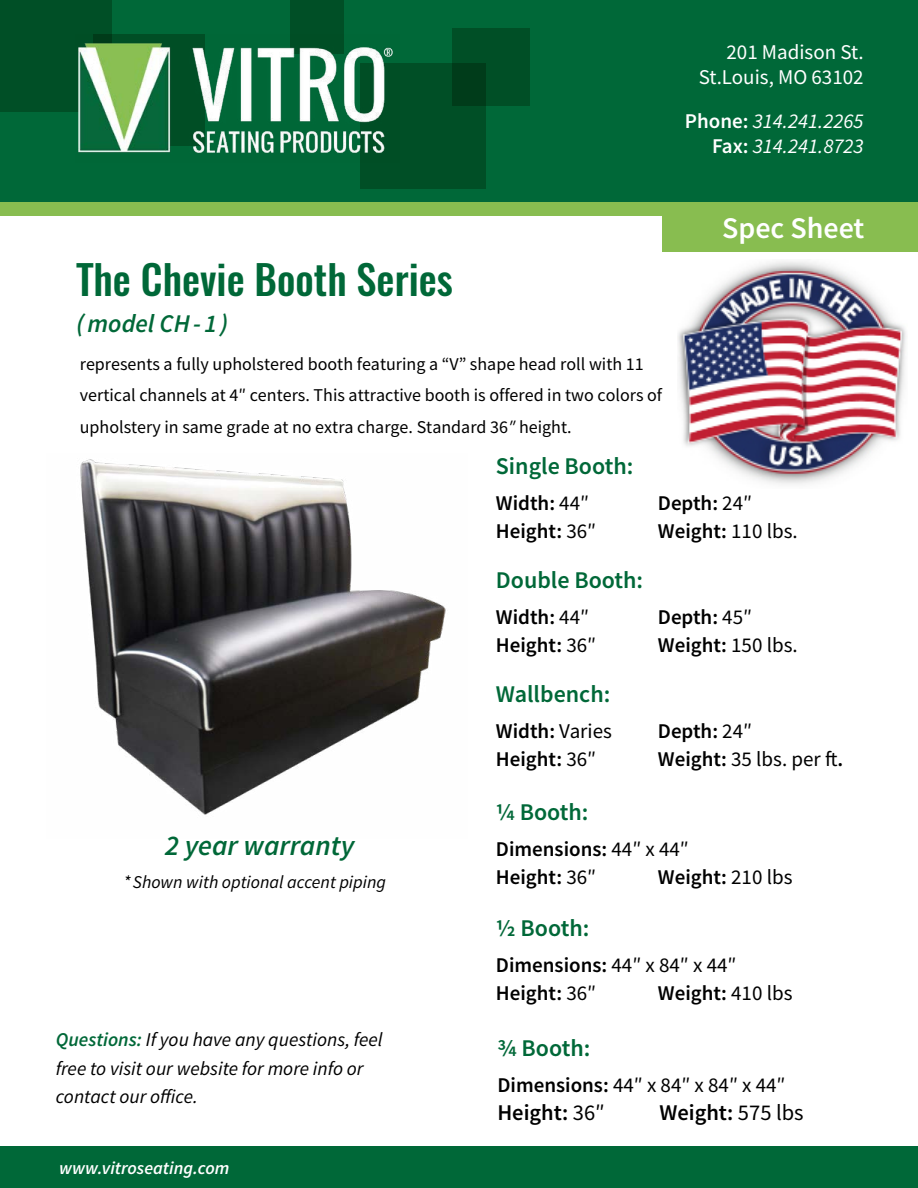
<style>
.page{position:relative;width:918px;height:1188px;background:#fff}
.page>*{position:absolute;margin:0;border:0;box-sizing:border-box;transform-origin:0 0}
.t1{font:500 40.5px "Oswald";color:#006838}
.t2{font:600 30px "Source Sans Pro";color:#fff}
.t3{font:italic 600 28.5px "Source Sans Pro";color:#006838}
.t4{font:italic 600 25.5px "Source Sans Pro";color:#006838}
.t5{font:600 24px "Source Sans Pro";color:#006838}
.t6{font:600 22.5px "Source Sans Pro";color:#000}
.t7{font:600 21px/28.5px "Source Sans Pro";color:#000}
.t8{font:21px "Source Sans Pro";color:#000}
.t9{font:italic 21px/25.2px "Source Sans Pro";color:#fff;text-align:right}
.t10{font:21px/25.2px "Source Sans Pro";color:#fff;text-align:right}
.t11{font:italic 19.5px/28.5px "Source Sans Pro";color:#000}
.t12{font:18px/31.5px "Source Sans Pro";color:#000}
.t13{font:italic 18px "Source Sans Pro";color:#000}
.t14{font:italic 600 18px "Source Sans Pro";color:#fff}
.s1{font-weight:600;font-style:normal}
.s2{font-style:italic}
.s3{font-weight:600;color:#006838}
.s4{font-weight:400}
.s5{font-weight:600}
</style>
<div class="page">
<img style="left:678px;top:261px;width:228px;height:223px">
<div style="left:0;top:0;width:918px;height:205px;background:#006838"></div>
<div style="left:0;top:0;width:112px;height:112px;background:#004f26"></div>
<div style="left:290px;top:0;width:54px;height:54px;background:#004f26"></div>
<div style="left:360px;top:63px;width:126px;height:126px;background:#004f26"></div>
<div style="left:452px;top:29px;width:77px;height:77px;background:linear-gradient(to right,#00421e,#005228)"></div>
<div style="left:0;top:202px;width:918px;height:14px;background:#88bd50"></div>
<div style="left:0;top:1147px;width:918px;height:41px;background:#006838"></div>
<div style="left:662px;top:204px;width:256px;height:48px;background:#88bd50"></div>
<img style="left:80px;top:459px;width:366px;height:356px">
<img style="left:78px;top:35px;width:315px;height:118px">
<p class="t10" style="left:699px;top:40px;width:166px">201 Madison St.<br>St.Louis, MO 63102</p>
<p class="t9" style="left:685px;top:108px;width:180px"><span class="s1">Phone:</span> 314.241.2265<br><span class="s1">Fax:</span> 314.241.8723</p>
<h1 class="t1" style="left:76px;top:251px;width:378px">The Chevie Booth Series</h1>
<p class="t4" style="left:76px;top:307px;width:153px">(model CH- 1 )</p>
<p class="t12" style="left:80px;top:348px;width:584px">represents a fully upholstered booth featuring a “V” shape head roll with 11 vertical channels at 4″ centers. This attractive booth is offered in two colors of upholstery in same grade at no extra charge. Standard 36<span class="s2">″</span> height.</p>
<h2 class="t2" style="left:722px;top:208px;width:144px">Spec Sheet</h2>
<h3 class="t3" style="left:165px;top:827px;width:191px">2 year warranty</h3>
<p class="t13" style="left:123px;top:871px;width:264px">*Shown with optional accent piping</p>
<p class="t11" style="left:56px;top:1025px;width:328px"><span class="s3">Questions:</span> If you have any questions, feel free to visit our website for more info or contact our office.</p>
<p class="t14" style="left:59px;top:1156px;width:172px">www.vitroseating.com</p>
<p class="t5" style="left:496px;top:450px;width:139px">Single Booth:</p>
<p class="t7" style="left:496px;top:488px;width:95px">Width: <span class="s4">44″</span></p>
<p class="t7" style="left:658px;top:488px;width:96px">Depth: <span class="s4">24″</span></p>
<p class="t7" style="left:496px;top:517px;width:102px">Height: <span class="s4">36″</span></p>
<p class="t7" style="left:658px;top:517px;width:141px">Weight: <span class="s4">110 lbs.</span></p>
<p class="t5" style="left:496px;top:564px;width:149px">Double Booth:</p>
<p class="t7" style="left:496px;top:602px;width:95px">Width: <span class="s4">44″</span></p>
<p class="t7" style="left:658px;top:602px;width:96px">Depth: <span class="s4">45″</span></p>
<p class="t7" style="left:496px;top:631px;width:102px">Height: <span class="s4">36″</span></p>
<p class="t7" style="left:658px;top:631px;width:141px">Weight: <span class="s4">150 lbs.</span></p>
<p class="t5" style="left:496px;top:678px;width:116px">Wallbench:</p>
<p class="t7" style="left:496px;top:716px;width:118px">Width: <span class="s4">Varies</span></p>
<p class="t7" style="left:658px;top:716px;width:96px">Depth: <span class="s4">24″</span></p>
<p class="t7" style="left:496px;top:745px;width:102px">Height: <span class="s4">36″</span></p>
<p class="t8" style="left:658px;top:746px;width:187px"><span class="s5">Weight:</span> 35 lbs. per ft<span class="s5">.</span></p>
<p class="t5" style="left:496px;top:796px;width:94px">¼ Booth:</p>
<p class="t7" style="left:496px;top:834px;width:195px">Dimensions: <span class="s4">44″ x 44″<br></span>Height: <span class="s4">36″</span></p>
<p class="t7" style="left:658px;top:863px;width:136px">Weight: <span class="s4">210 lbs</span></p>
<p class="t5" style="left:496px;top:912px;width:95px">½ Booth:</p>
<p class="t7" style="left:496px;top:950px;width:242px">Dimensions: <span class="s4">44″ x 84″ x 44″<br></span>Height: <span class="s4">36″</span></p>
<p class="t7" style="left:658px;top:979px;width:136px">Weight: <span class="s4">410 lbs</span></p>
<p class="t5" style="left:497px;top:1032px;width:94px">¾ Booth:</p>
<p class="t8" style="left:497px;top:1071px;width:290px"><span class="s5">Dimensions:</span> 44″ x 84″ x 84″ x 44″</p>
<p class="t6" style="left:497px;top:1098px;width:109px">Height: <span class="s4">36″</span></p>
<p class="t6" style="left:659px;top:1098px;width:146px">Weight: <span class="s4">575 lbs</span></p>
</div>
